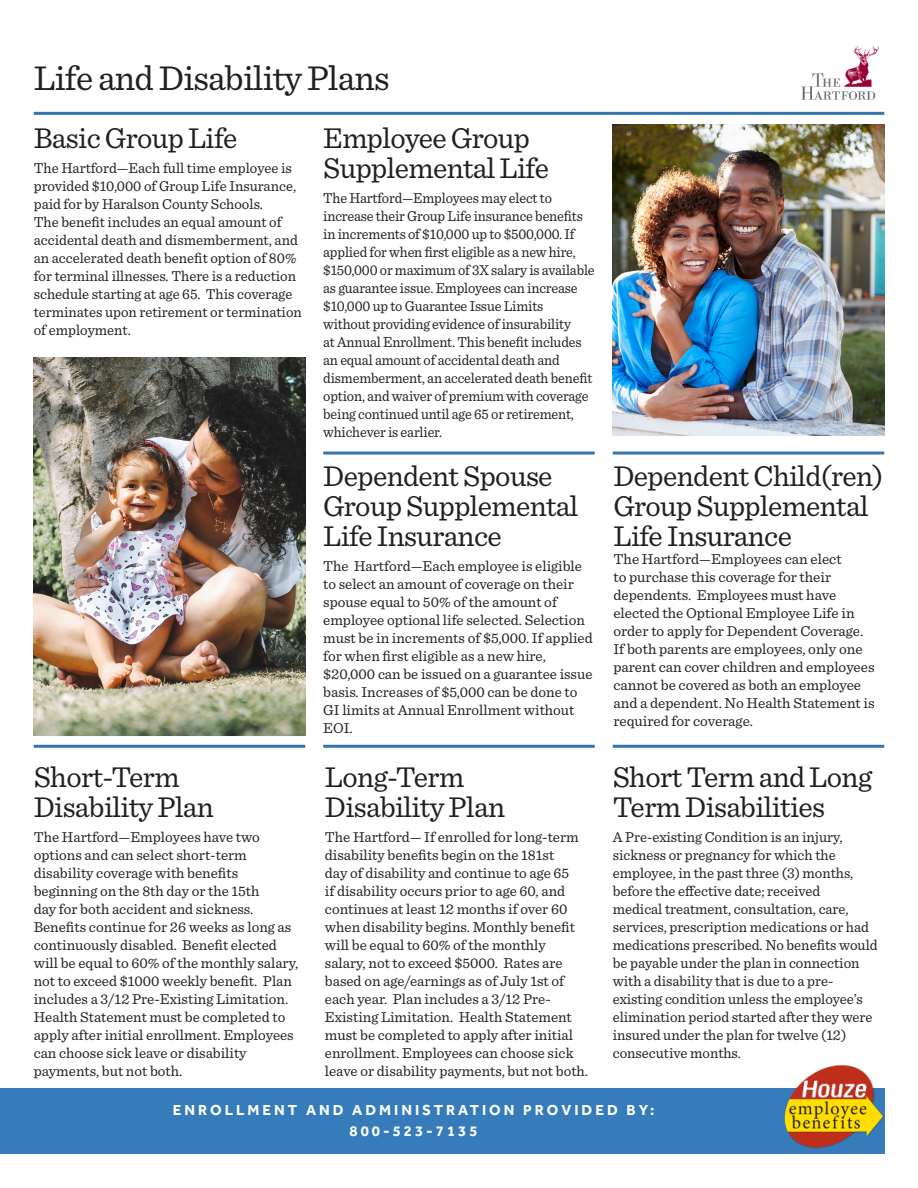
<style>
.page{position:relative;width:918px;height:1188px;background:#fff}
.page>*{position:absolute;margin:0;border:0;box-sizing:border-box;transform-origin:0 0}
.t1{font:36px "Sentinel";letter-spacing:-.02em;color:#231f20}
.t2{font:30px/30px "Sentinel";letter-spacing:-.02em;color:#231f20}
.t3{font:15px/18px "Sentinel";color:#231f20}
.t4{font:15px/18px "Sentinel";color:#231f20;scale:.95 1}
.t5{font:700 15px/21px "Effra";letter-spacing:.2em;color:#fff;text-align:center}
</style>
<div class="page">
<img style="left:613px;top:124px;width:271px;height:311px">
<img style="left:34px;top:357px;width:271px;height:378px">
<hr style="left:34px;top:112px;width:850px;height:3px;background:#3275af">
<div style="left:0;top:1089px;width:884px;height:65px;background:#367cba"></div>
<hr style="left:613px;top:745px;width:271px;height:3px;background:#3275af">
<hr style="left:34px;top:745px;width:271px;height:3px;background:#3275af">
<hr style="left:323px;top:745px;width:272px;height:3px;background:#3275af">
<hr style="left:613px;top:452px;width:271px;height:3px;background:#3275af">
<hr style="left:323px;top:452px;width:272px;height:3px;background:#3275af">
<img style="left:801px;top:46px;width:77px;height:54px">
<img style="left:782px;top:1065px;width:102px;height:84px">
<p class="t1" style="left:34px;top:50px;width:358px">Life and Disability Plans</p>
<p class="t2" style="left:34px;top:121px;width:205px">Basic Group Life</p>
<p class="t3" style="left:34px;top:158px;width:270px">The Hartford—Each full time employee is provided $10,000 of Group Life Insurance, paid for by Haralson County Schools.<br>The benefit includes an equal amount of accidental death and dismemberment, and an accelerated death benefit option of 80% for terminal illnesses. There is a reduction schedule starting at age 65. This coverage terminates upon retirement or termination of employment.</p>
<p class="t2" style="left:34px;top:760px;width:147px">Short-Term</p>
<p class="t2" style="left:34px;top:790px;width:182px">Disability Plan</p>
<p class="t3" style="left:34px;top:827px;width:266px">The Hartford—Employees have two options and can select short-term disability coverage with benefits beginning on the 8th day or the 15th<br>day for both accident and sickness.<br>Benefits continue for 26 weeks as long as continuously disabled. Benefit elected will be equal to 60% of the monthly salary, not to exceed $1000 weekly benefit. Plan includes a 3/12 Pre-Existing Limitation.<br>Health Statement must be completed to apply after initial enrollment. Employees can choose sick leave or disability payments, but not both.</p>
<p class="t2" style="left:323px;top:121px;width:208px">Employee Group</p>
<p class="t2" style="left:323px;top:151px;width:227px">Supplemental Life</p>
<p class="t4" style="left:323px;top:188px;width:287px">The Hartford—Employees may elect to increase their Group Life insurance benefits in increments of $10,000 up to $500,000. If applied for when first eligible as a new hire, $150,000 or maximum of 3X salary is available as guarantee issue. Employees can increase $10,000 up to Guarantee Issue Limits<br>without providing evidence of insurability<br>at Annual Enrollment. This benefit includes an equal amount of accidental death and dismemberment, an accelerated death benefit option, and waiver of premium with coverage being continued until age 65 or retirement, whichever is earlier.</p>
<p class="t2" style="left:323px;top:460px;width:231px">Dependent Spouse</p>
<p class="t2" style="left:323px;top:490px;width:257px">Group Supplemental</p>
<p class="t2" style="left:323px;top:520px;width:180px">Life Insurance</p>
<p class="t3" style="left:323px;top:556px;width:271px">The Hartford—Each employee is eligible to select an amount of coverage on their spouse equal to 50% of the amount of employee optional life selected. Selection must be in increments of $5,000. If applied for when first eligible as a new hire, $20,000 can be issued on a guarantee issue basis. Increases of $5,000 can be done to GI limits at Annual Enrollment without EOI.</p>
<p class="t2" style="left:325px;top:760px;width:141px">Long-Term</p>
<p class="t2" style="left:325px;top:790px;width:182px">Disability Plan</p>
<p class="t3" style="left:325px;top:827px;width:265px">The Hartford— If enrolled for long-term disability benefits begin on the 181st<br>day of disability and continue to age 65<br>if disability occurs prior to age 60, and continues at least 12 months if over 60 when disability begins. Monthly benefit will be equal to 60% of the monthly salary, not to exceed $5000. Rates are based on age/earnings as of July 1st of each year. Plan includes a 3/12 Pre-Existing Limitation. Health Statement must be completed to apply after initial enrollment. Employees can choose sick leave or disability payments, but not both.</p>
<p class="t2" style="left:613px;top:460px;width:271px">Dependent Child(ren)<br>Group Supplemental<br>Life Insurance</p>
<p class="t3" style="left:613px;top:550px;width:263px">The Hartford—Employees can elect<br>to purchase this coverage for their dependents. Employees must have elected the Optional Employee Life in order to apply for Dependent Coverage.<br>If both parents are employees, only one parent can cover children and employees cannot be covered as both an employee and a dependent. No Health Statement is required for coverage.</p>
<p class="t2" style="left:613px;top:760px;width:261px">Short Term and Long<br>Term Disabilities</p>
<p class="t3" style="left:613px;top:827px;width:267px">A Pre-existing Condition is an injury, sickness or pregnancy for which the employee, in the past three (3) months, before the effective date; received<br>medical treatment, consultation, care, services, prescription medications or had medications prescribed. No benefits would be payable under the plan in connection with a disability that is due to a pre&shy;existing condition unless the employee’s elimination period started after they were insured under the plan for twelve (12) consecutive months.</p>
<p class="t5" style="left:173px;top:1099px;width:483px">ENROLLMENT AND ADMINISTRATION PROVIDED BY:<br>800-523-7135</p>
</div>
